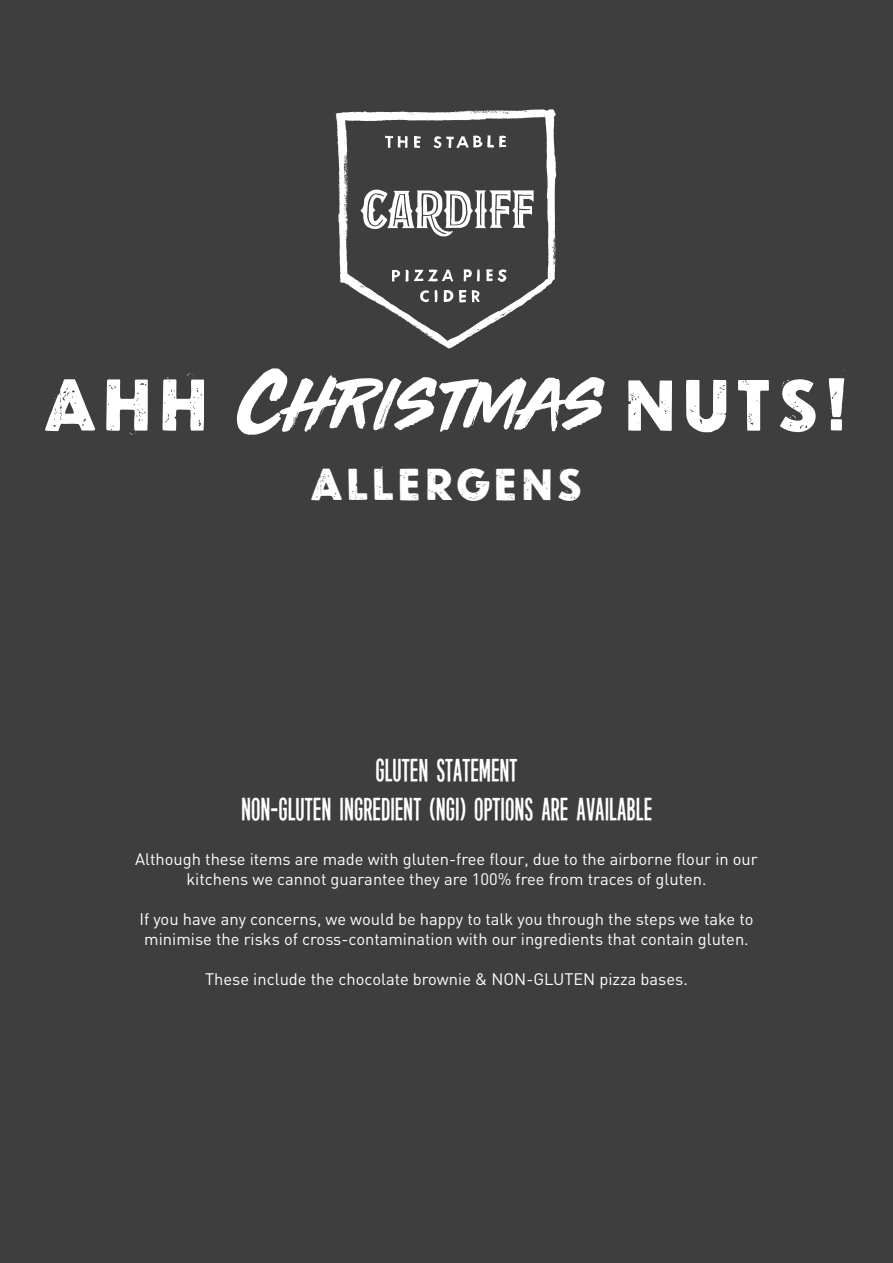
<style>
.page{position:relative;width:893px;height:1263px;background:#3e3e3f}
.page>*{position:absolute;margin:0;border:0;box-sizing:border-box;transform-origin:0 0}
.t1{font:84.6px "Third Rail";color:#fff}
.t2{font:45px "Newcastle Basic Rusty";color:#fff}
.t3{font:33px/39.6px "Eight Days A Week";color:#fff;text-align:center}
.t4{font:16.5px/19.8px "DIN";color:#fff;text-align:center}
.s1{font-family:"Newcastle Basic Rusty";font-size:73.65px}
</style>
<div class="page">
<img style="left:335px;top:109px;width:222px;height:240px">
<h1 class="t1" style="left:41px;top:364px;width:812px"><span class="s1">AHH</span> CHRISTMAS <span class="s1">NUTS!</span></h1>
<h2 class="t2" style="left:309px;top:458px;width:276px">ALLERGENS</h2>
<h3 class="t3" style="left:241px;top:749px;width:413px">GLUTEN STATEMENT<br>NON-GLUTEN INGREDIENT (NGI) OPTIONS ARE AVAILABLE</h3>
<p class="t4" style="left:135px;top:849px;width:624px">Although these items are made with gluten-free flour, due to the airborne flour in our kitchens we cannot guarantee they are 100% free from traces of gluten.</p>
<p class="t4" style="left:139px;top:909px;width:615px;text-align:left">If you have any concerns, we would be happy to talk you through the steps we take to minimise the risks of cross-contamination with our ingredients that contain gluten.</p>
<p class="t4" style="left:205px;top:968px;width:484px">These include the chocolate brownie &amp; NON-GLUTEN pizza bases.</p>
</div>
